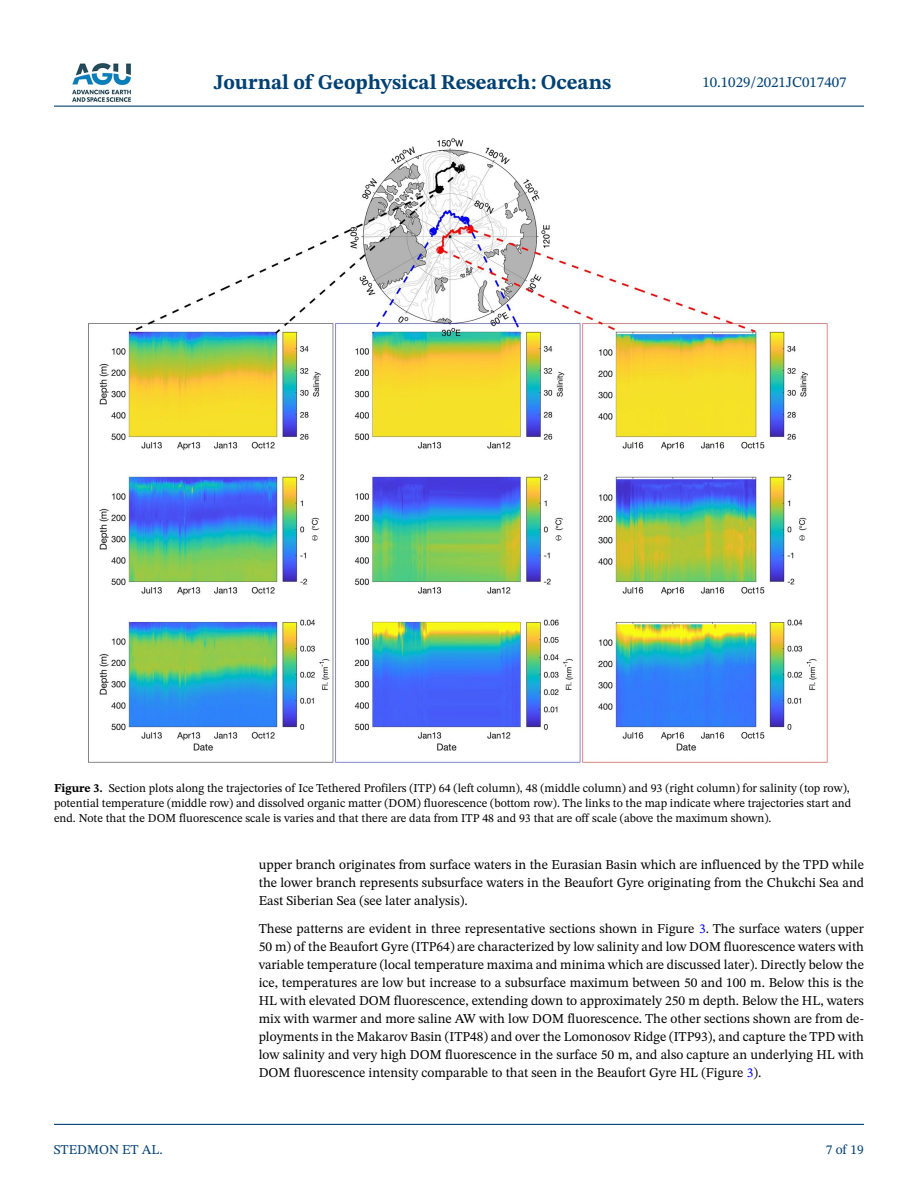
<style>
.page{position:relative;width:918px;height:1188px;background:#fff}
.page>*{position:absolute;margin:0;border:0;box-sizing:border-box;transform-origin:0 0}
.t1{font:700 21px "STIX Two Text";color:#004174}
.t2{font:15px "STIX Two Text";color:#004174}
.t3{font:13.5px/18px "STIX Two Text";color:#000;text-align:justify}
.t4{font:13.5px "STIX Two Text";color:#004174}
.t5{font:12px/15px "STIX Two Text";color:#000}
.s1{font-weight:700}
.s2{color:#00f}
</style>
<div class="page">
<hr style="left:54px;top:106px;width:810px;height:1px;background:#004174">
<hr style="left:54px;top:1124px;width:810px;height:1px;background:#004174">
<img style="left:72px;top:63px;width:59px;height:39px">
<img style="left:88px;top:138px;width:740px;height:626px">
<h1 class="t1" style="left:214px;top:67px;width:399px">Journal of Geophysical Research: Oceans</h1>
<p class="t2" style="left:702px;top:72px;width:146px">10.1029/2021JC017407</p>
<p class="t5" style="left:54px;top:781px;width:799px"><span class="s1">Figure 3.</span> Section plots along the trajectories of Ice Tethered Profilers (ITP) 64 (left column), 48 (middle column) and 93 (right column) for salinity (top row), potential temperature (middle row) and dissolved organic matter (DOM) fluorescence (bottom row). The links to the map indicate where trajectories start and end. Note that the DOM fluorescence scale is varies and that there are data from ITP 48 and 93 that are off scale (above the maximum shown).</p>
<p class="t4" style="left:54px;top:1140px;width:110px">STEDMON ET AL.</p>
<p class="t3" style="left:259px;top:855px;width:607px">upper branch originates from surface waters in the Eurasian Basin which are influenced by the TPD while the lower branch represents subsurface waters in the Beaufort Gyre originating from the Chukchi Sea and East Siberian Sea (see later analysis).</p>
<p class="t3" style="left:259px;top:920px;width:607px">These patterns are evident in three representative sections shown in Figure <span class="s2">3</span>. The surface waters (upper 50 m) of the Beaufort Gyre (ITP64) are characterized by low salinity and low DOM fluorescence waters with variable temperature (local temperature maxima and minima which are discussed later). Directly below the ice, temperatures are low but increase to a subsurface maximum between 50 and 100 m. Below this is the HL with elevated DOM fluorescence, extending down to approximately 250 m depth. Below the HL, waters mix with warmer and more saline AW with low DOM fluorescence. The other sections shown are from de&shy;ployments in the Makarov Basin (ITP48) and over the Lomonosov Ridge (ITP93), and capture the TPD with low salinity and very high DOM fluorescence in the surface 50 m, and also capture an underlying HL with DOM fluorescence intensity comparable to that seen in the Beaufort Gyre HL (Figure <span class="s2">3</span>).</p>
<p class="t4" style="left:826px;top:1140px;width:40px">7 of 19</p>
</div>
